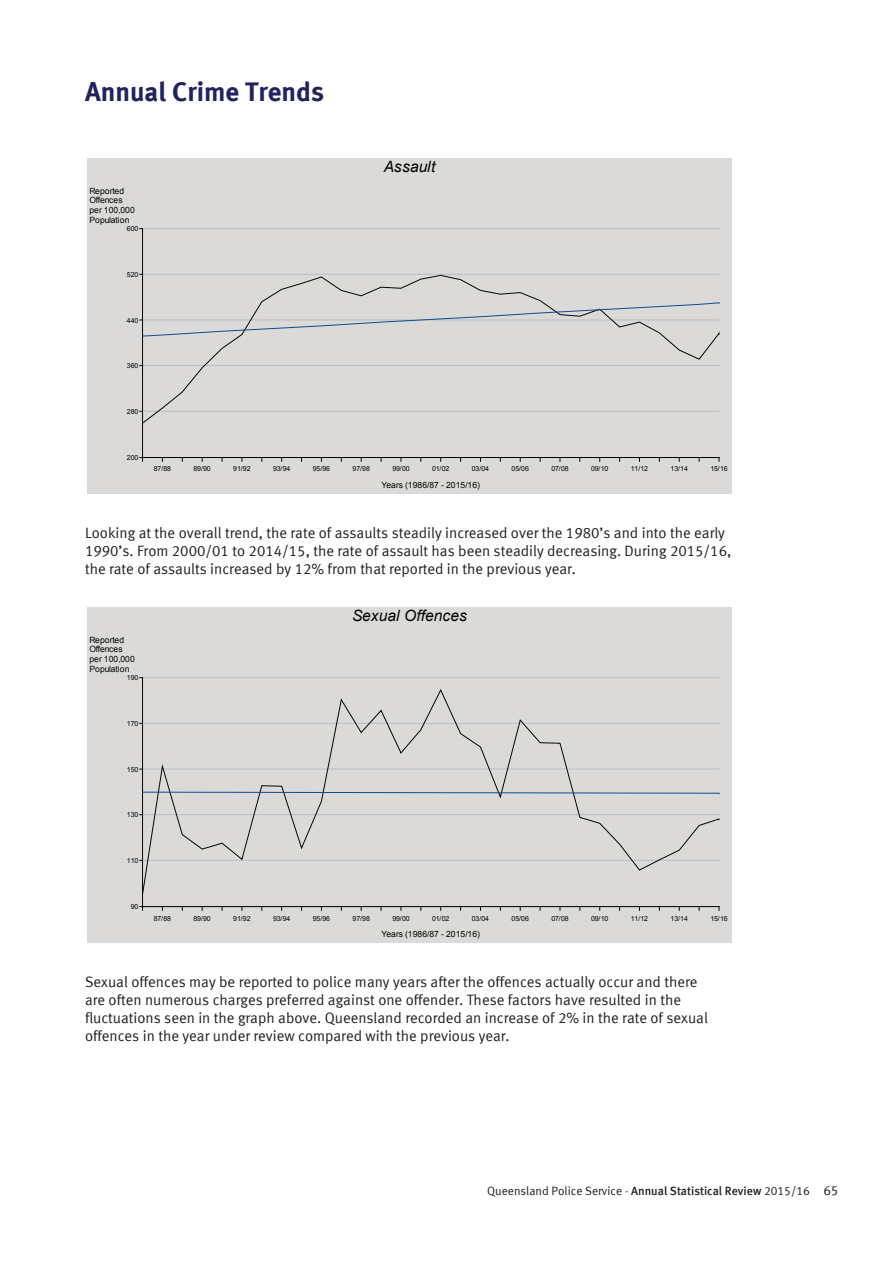
<style>
.page{position:relative;width:893px;height:1263px;background:#fff}
.page>*{position:absolute;margin:0;border:0;box-sizing:border-box;transform-origin:0 0}
.t1{font:27px "Meta Bold CELF";color:#23225c}
.t2{font:italic 15.6px "Arial";letter-spacing:-.005em;color:#040503}
.t3{font:15px/18px "Meta Normal LF";color:#231f20}
.t4{font:12px "Meta Normal LF";color:#231f20}
.t5{font:8.55px/9.6px "Arial";letter-spacing:.005em;color:#040503}
.t6{font:7.05px "Arial";letter-spacing:-.02em;color:#040503}
.s1{font-family:"Meta Medium LF"}
.s2{font-size:13.5px}
</style>
<div class="page">
<div style="left:87px;top:158px;width:645px;height:335px;background:#dbdad9"></div>
<hr style="left:143px;top:274px;width:576px;height:1px;background:#bfbebe">
<hr style="left:143px;top:228px;width:576px;height:1px;background:#bfbebe">
<hr style="left:142px;top:229px;width:1px;height:228px;background:#040503">
<hr style="left:143px;top:457px;width:576px;height:1px;background:#040503">
<svg style="left:143px;top:275px;width:576px;height:149px"></svg>
<svg style="left:140px;top:302px;width:580px;height:35px"></svg>
<div style="left:87px;top:607px;width:645px;height:335px;background:#dbdad9"></div>
<hr style="left:143px;top:677px;width:576px;height:1px;background:#bfbebe">
<hr style="left:142px;top:678px;width:1px;height:228px;background:#040503">
<hr style="left:143px;top:906px;width:576px;height:1px;background:#040503">
<svg style="left:142px;top:689px;width:577px;height:206px"></svg>
<svg style="left:142px;top:792px;width:577px;height:2px"></svg>
<h1 class="t1" style="left:85px;top:74px;width:240px">Annual Crime Trends</h1>
<p class="t5" style="left:89px;top:186px;width:47px">Reported<br>Offences per 100,000<br>Population</p>
<p class="t6" style="left:127px;top:224px;width:13px">600</p>
<p class="t6" style="left:127px;top:270px;width:13px">520</p>
<p class="t6" style="left:127px;top:316px;width:13px">440</p>
<p class="t6" style="left:127px;top:361px;width:13px">360</p>
<p class="t6" style="left:127px;top:407px;width:13px">280</p>
<p class="t6" style="left:127px;top:453px;width:13px">200</p>
<p class="t2" style="left:384px;top:157px;width:53px">Assault</p>
<p class="t6" style="left:154px;top:464px;width:19px">87/88</p>
<p class="t6" style="left:194px;top:464px;width:19px">89/90</p>
<p class="t6" style="left:233px;top:464px;width:19px">91/92</p>
<p class="t6" style="left:273px;top:464px;width:19px">93/94</p>
<p class="t6" style="left:313px;top:464px;width:19px">95/96</p>
<p class="t6" style="left:353px;top:464px;width:19px">97/98</p>
<p class="t6" style="left:392px;top:464px;width:19px">99/00</p>
<p class="t6" style="left:432px;top:464px;width:19px">01/02</p>
<p class="t6" style="left:472px;top:464px;width:19px">03/04</p>
<p class="t6" style="left:512px;top:464px;width:19px">05/06</p>
<p class="t6" style="left:551px;top:464px;width:19px">07/08</p>
<p class="t6" style="left:591px;top:464px;width:19px">09/10</p>
<p class="t6" style="left:631px;top:464px;width:19px">11/12</p>
<p class="t6" style="left:671px;top:464px;width:19px">13/14</p>
<p class="t6" style="left:710px;top:464px;width:19px">15/16</p>
<p class="t5" style="left:382px;top:480px;width:100px">Years (1986/87 - 2015/16)</p>
<p class="t3" style="left:85px;top:523px;width:648px">Looking at the overall trend, the rate of assaults steadily increased over the 1980’s and into the early<br>1990’s. From 2000/01 to 2014/15, the rate of assault has been steadily decreasing. During 2015/16, the rate of assaults increased by 12% from that reported in the previous year.</p>
<p class="t5" style="left:89px;top:635px;width:47px">Reported<br>Offences per 100,000<br>Population</p>
<p class="t6" style="left:127px;top:673px;width:13px">190</p>
<p class="t6" style="left:127px;top:719px;width:13px">170</p>
<p class="t6" style="left:127px;top:765px;width:13px">150</p>
<p class="t6" style="left:127px;top:810px;width:13px">130</p>
<p class="t6" style="left:127px;top:856px;width:13px">110</p>
<p class="t2" style="left:352px;top:606px;width:116px">Sexual Offences</p>
<p class="t6" style="left:131px;top:902px;width:9px">90</p>
<p class="t6" style="left:154px;top:913px;width:19px">87/88</p>
<p class="t6" style="left:194px;top:913px;width:19px">89/90</p>
<p class="t6" style="left:233px;top:913px;width:19px">91/92</p>
<p class="t6" style="left:273px;top:913px;width:19px">93/94</p>
<p class="t6" style="left:313px;top:913px;width:19px">95/96</p>
<p class="t6" style="left:353px;top:913px;width:19px">97/98</p>
<p class="t6" style="left:392px;top:913px;width:19px">99/00</p>
<p class="t6" style="left:432px;top:913px;width:19px">01/02</p>
<p class="t6" style="left:472px;top:913px;width:19px">03/04</p>
<p class="t6" style="left:512px;top:913px;width:19px">05/06</p>
<p class="t6" style="left:551px;top:913px;width:19px">07/08</p>
<p class="t6" style="left:591px;top:913px;width:19px">09/10</p>
<p class="t6" style="left:631px;top:913px;width:19px">11/12</p>
<p class="t6" style="left:671px;top:913px;width:19px">13/14</p>
<p class="t6" style="left:710px;top:913px;width:19px">15/16</p>
<p class="t5" style="left:382px;top:929px;width:100px">Years (1986/87 - 2015/16)</p>
<p class="t3" style="left:85px;top:972px;width:624px">Sexual offences may be reported to police many years after the offences actually occur and there are often numerous charges preferred against one offender. These factors have resulted in the fluctuations seen in the graph above. Queensland recorded an increase of 2% in the rate of sexual offences in the year under review compared with the previous year.</p>
<p class="t4" style="left:487px;top:1184px;width:353px">Queensland Police Service - <span class="s1">Annual Statistical Review</span> 2015/16 <span class="s2">65</span></p>
</div>
